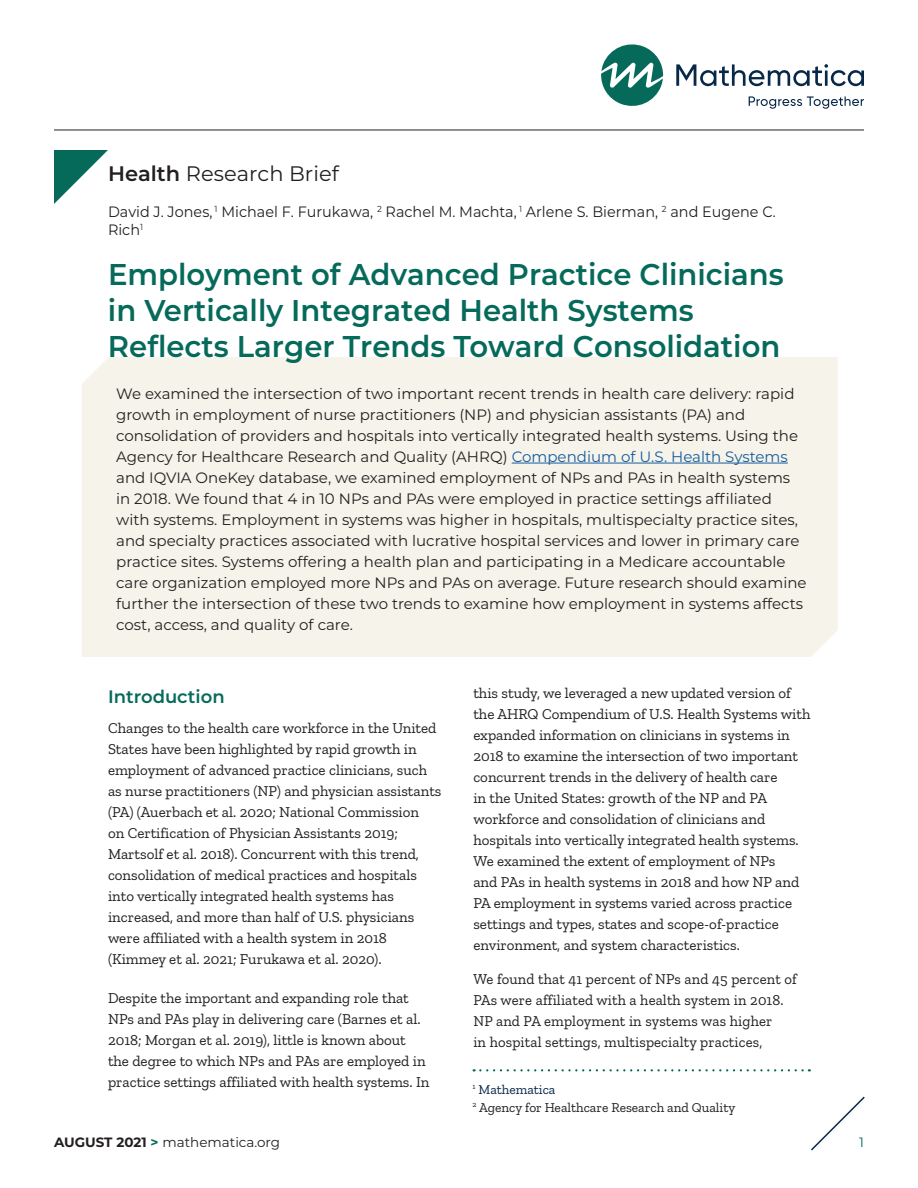
<style>
.page{position:relative;width:918px;height:1188px;background:#fff}
.page>*{position:absolute;margin:0;border:0;box-sizing:border-box;transform-origin:0 0}
.t1{font:600 30px/36px "Montserrat";color:#066a5b}
.t2{font:21px "Montserrat";color:#231f20}
.t3{font:600 18px "Montserrat";color:#066a5b}
.t4{font:15px/21px "Zilla Slab";color:#231f20}
.t5{font:15px/21px "Montserrat";color:#231f20}
.t6{font:15px/18px "Montserrat";color:#231f20;scale:.96 1}
.t7{font:13.5px/18px "Zilla Slab";color:#231f20}
.t8{font:13.5px "Montserrat";color:#231f20}
.t9{font:13.5px "Montserrat";color:#066a5b}
.s1{font-weight:600}
.s2{color:#175d9e}
.s3{font-weight:700}
.s4{font-weight:700;color:#066a5b}
.s5{color:#082848}
</style>
<div class="page">
<svg style="left:601px;top:44px;width:62px;height:62px"></svg>
<svg style="left:676px;top:64px;width:188px;height:22px"></svg>
<svg style="left:749px;top:96px;width:115px;height:13px"></svg>
<hr style="left:54px;top:130px;width:810px;height:1px;background:#231f20">
<svg style="left:54px;top:150px;width:54px;height:54px"></svg>
<div style="left:82px;top:357px;width:756px;height:300px;background:#f6f3ea"></div>
<hr style="left:512px;top:463px;width:276px;height:1px;background:#175d9e">
<svg style="left:474px;top:1069px;width:336px;height:2px"></svg>
<svg style="left:811px;top:1096px;width:54px;height:55px"></svg>
<p class="t2" style="left:108px;top:159px;width:232px"><span class="s1">Health</span> Research Brief</p>
<p class="t6" style="left:108px;top:202px;width:697px">David J. Jones, <sup>1</sup> Michael F. Furukawa, <sup>2</sup> Rachel M. Machta, <sup>1</sup> Arlene S. Bierman, <sup>2</sup> and Eugene C.<br>Rich<sup>1</sup></p>
<h1 class="t1" style="left:108px;top:255px;width:677px">Employment of Advanced Practice Clinicians in Vertically Integrated Health Systems<br>Reflects Larger Trends Toward Consolidation</h1>
<p class="t5" style="left:116px;top:382px;width:692px">We examined the intersection of two important recent trends in health care delivery: rapid growth in employment of nurse practitioners (NP) and physician assistants (PA) and consolidation of providers and hospitals into vertically integrated health systems. Using the Agency for Healthcare Research and Quality (AHRQ) <span class="s2">Compendium of U.S. Health Systems </span>and IQVIA OneKey database, we examined employment of NPs and PAs in health systems in 2018. We found that 4 in 10 NPs and PAs were employed in practice settings affiliated with systems. Employment in systems was higher in hospitals, multispecialty practice sites, and specialty practices associated with lucrative hospital services and lower in primary care practice sites. Systems offering a health plan and participating in a Medicare accountable care organization employed more NPs and PAs on average. Future research should examine further the intersection of these two trends to examine how employment in systems affects cost, access, and quality of care.</p>
<h2 class="t3" style="left:108px;top:684px;width:118px">Introduction</h2>
<p class="t4" style="left:108px;top:718px;width:335px">Changes to the health care workforce in the United States have been highlighted by rapid growth in employment of advanced practice clinicians, such as nurse practitioners (NP) and physician assistants (PA) (Auerbach et al. 2020; National Commission<br>on Certification of Physician Assistants 2019; Martsolf et al. 2018). Concurrent with this trend, consolidation of medical practices and hospitals into vertically integrated health systems has increased, and more than half of U.S. physicians were affiliated with a health system in 2018 (Kimmey et al. 2021; Furukawa et al. 2020).</p>
<p class="t4" style="left:108px;top:988px;width:323px">Despite the important and expanding role that NPs and PAs play in delivering care (Barnes et al.<br>2018; Morgan et al. 2019), little is known about the degree to which NPs and PAs are employed in practice settings affiliated with health systems. In</p>
<p class="t8" style="left:54px;top:1133px;width:228px"><span class="s3">AUGUST 2021</span> <span class="s4">&gt;</span> mathematica.org</p>
<p class="t4" style="left:473px;top:682px;width:339px">this study, we leveraged a new updated version of the AHRQ Compendium of U.S. Health Systems with expanded information on clinicians in systems in 2018 to examine the intersection of two important concurrent trends in the delivery of health care<br>in the United States: growth of the NP and PA workforce and consolidation of clinicians and hospitals into vertically integrated health systems.<br>We examined the extent of employment of NPs<br>and PAs in health systems in 2018 and how NP and PA employment in systems varied across practice settings and types, states and scope-of-practice environment, and system characteristics.</p>
<p class="t4" style="left:473px;top:969px;width:325px">We found that 41 percent of NPs and 45 percent of PAs were affiliated with a health system in 2018.<br>NP and PA employment in systems was higher<br>in hospital settings, multispecialty practices,</p>
<p class="t7" style="left:472px;top:1081px;width:264px"><sup>1</sup> <span class="s5">Mathematica<br></span><sup>2</sup> Agency for Healthcare Research and Quality</p>
<p class="t9" style="left:859px;top:1133px;width:6px">1</p>
</div>
